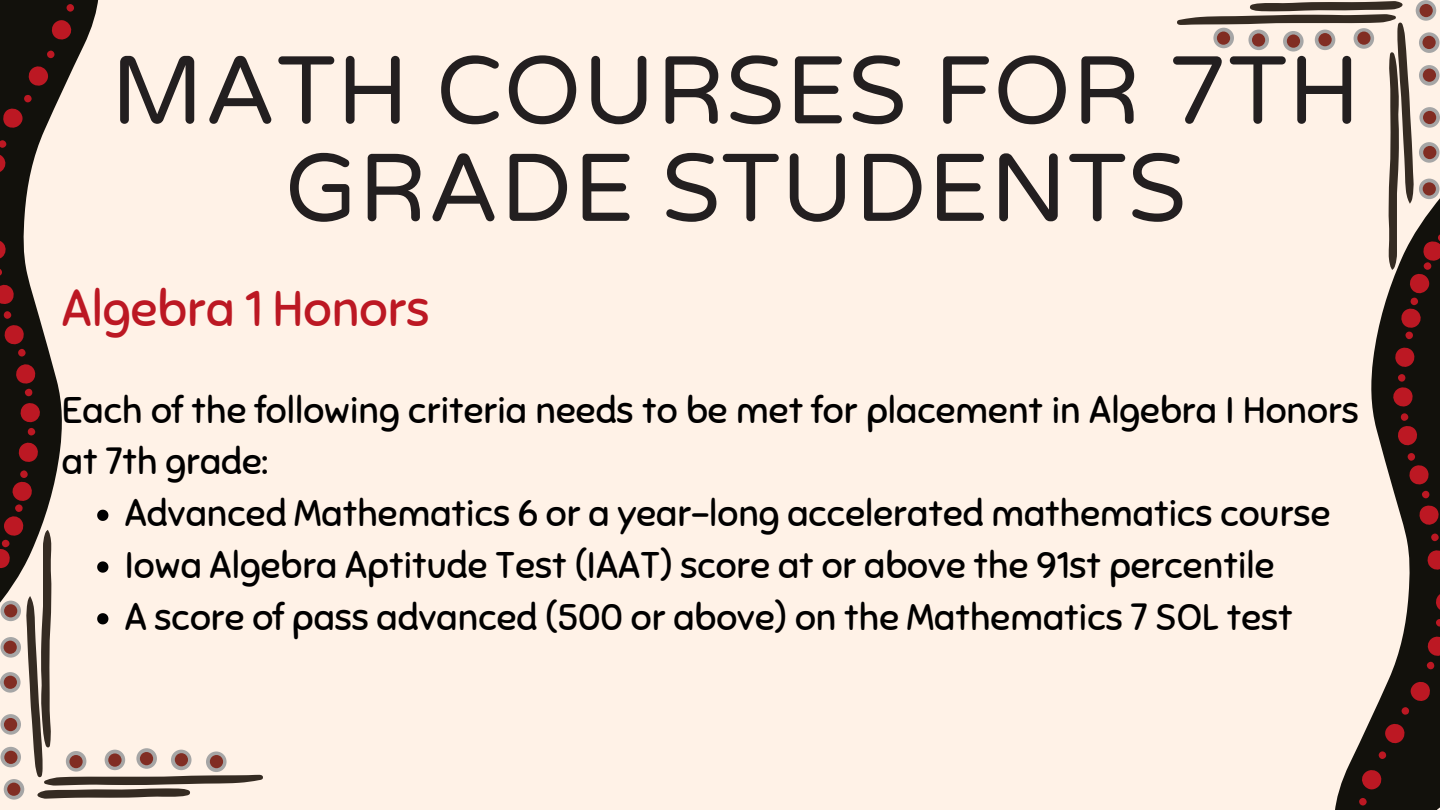
<style>
.page{position:relative;width:1440px;height:810px;background:#fff2e7}
.page>*{position:absolute;margin:0;border:0;box-sizing:border-box;transform-origin:0 0}
.t1{font:96px/97.5px "Varela Round";letter-spacing:.01em;color:#231f20;text-align:center}
.t2{font:50px "Sniglet";color:#bc1823}
.t3{font:37px/51.8px "Sniglet";color:#000}
</style>
<div class="page">
<svg style="left:1335px;top:270px;width:105px;height:540px"></svg>
<svg style="left:1177px;top:0;width:263px;height:270px"></svg>
<svg style="left:0;top:617px;width:263px;height:183px"></svg>
<svg style="left:0;top:0;width:109px;height:602px"></svg>
<p class="t1" style="left:111px;top:44px;width:1251px">MATH COURSES FOR 7TH<br>GRADE STUDENTS</p>
<p class="t2" style="left:62px;top:278px;width:369px">Algebra 1 Honors</p>
<p class="t3" style="left:62px;top:384px;width:1299px">Each of the following criteria needs to be met for placement in Algebra I Honors at 7th grade:</p>
<p class="t3" style="left:125px;top:488px;width:1207px">Advanced Mathematics 6 or a year-long accelerated mathematics course</p>
<h2 class="t3" style="left:125px;top:540px;width:1151px">Iowa Algebra Aptitude Test (IAAT) score at or above the 91st percentile</h2>
<p class="t3" style="left:125px;top:591px;width:1170px">A score of pass advanced (500 or above) on the Mathematics 7 SOL test</p>
</div>
